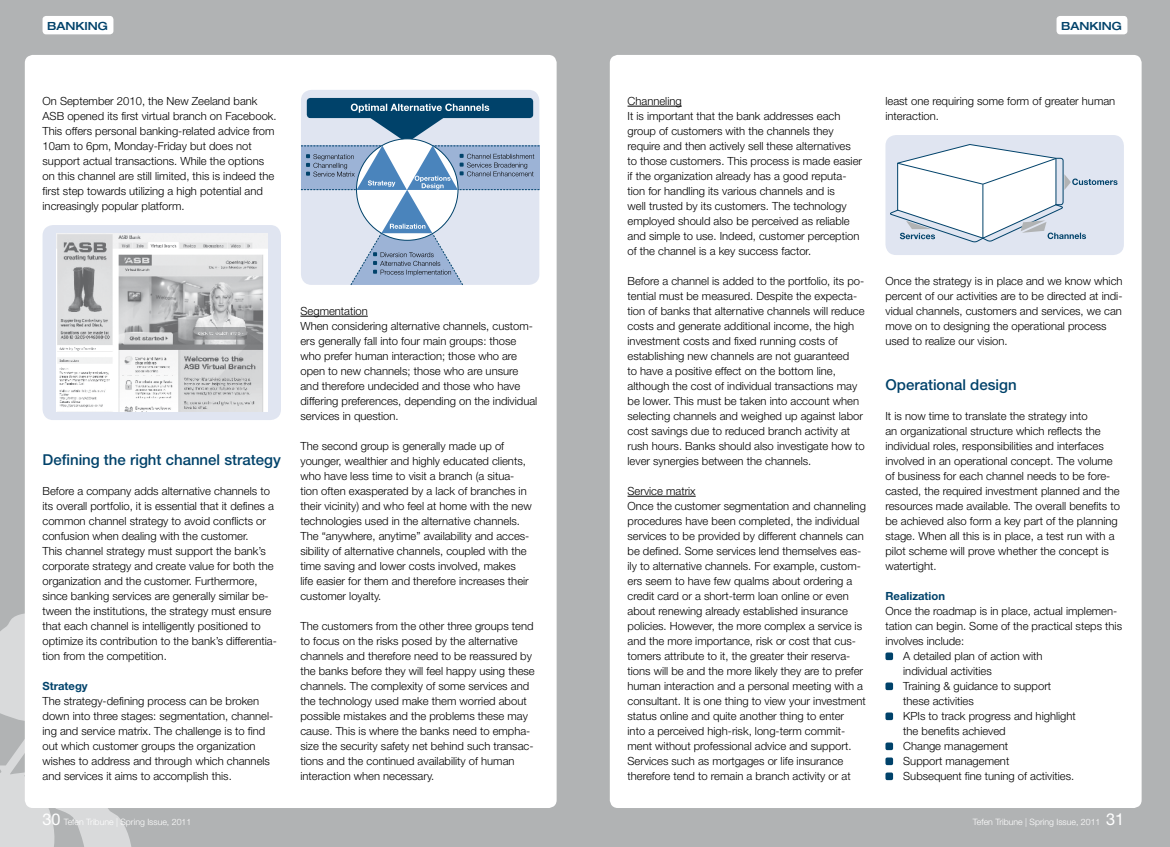
<style>
.page{position:relative;width:1170px;height:847px;background:#fff}
.page>*{position:absolute;margin:0;border:0;box-sizing:border-box;transform-origin:0 0}
.t1{font:500 15px "Helvetica Neue";color:#00426a}
.t2{font:300 11.25px/15px "Helvetica Neue";color:#000}
.t3{font:700 11.25px "Helvetica Neue LT Std";color:#00426a}
.t4{font:500 expanded 11.25px "Helvetica Neue";color:#00426a}
.t5{font:300 8.75px "Helvetica Neue";color:#fff}
.s1{font-weight:400;font-size:16.25px}
.s2{font-weight:400;font-size:16.38px}
</style>
<div class="page">
<div style="left:0;top:0;width:1169px;height:847px;background:#b1b3b4"></div>
<svg style="left:0;top:534px;width:132px;height:313px;fill:#d9dadb"></svg>
<div style="left:25px;top:55px;width:531px;height:753px;background:#fff;border-radius:8px"></div>
<div style="left:609px;top:55px;width:532px;height:753px;background:#fff;border-radius:8px"></div>
<hr style="left:300px;top:316px;width:68px;height:1px;background:#000">
<hr style="left:627px;top:106px;width:54px;height:1px;background:#000">
<hr style="left:627px;top:496px;width:68px;height:1px;background:#000">
<div style="left:885px;top:652px;width:8px;height:8px;background:#00426a;border-radius:2px"></div>
<div style="left:885px;top:682px;width:8px;height:8px;background:#00426a;border-radius:2px"></div>
<div style="left:885px;top:712px;width:8px;height:8px;background:#00426a;border-radius:2px"></div>
<div style="left:885px;top:742px;width:8px;height:8px;background:#00426a;border-radius:2px"></div>
<div style="left:885px;top:757px;width:8px;height:8px;background:#00426a;border-radius:2px"></div>
<div style="left:885px;top:772px;width:8px;height:8px;background:#00426a;border-radius:2px"></div>
<div style="left:43px;top:16px;width:70px;height:18px;background:#fff;border-radius:4px"></div>
<div style="left:1056px;top:16px;width:71px;height:18px;background:#fff;border-radius:4px"></div>
<div style="left:43px;top:225px;width:238px;height:195px;background:#e0e5f1;border-radius:11px"></div>
<img style="left:56px;top:234px;width:211px;height:178px">
<div style="left:301px;top:90px;width:238px;height:195px;background:#e0e5f1;border-radius:11px"></div>
<div style="left:307px;top:98px;width:226px;height:20px;background:#00426a;border-radius:4px"></div>
<svg style="left:301px;top:104px;width:238px;height:181px"></svg>
<div style="left:885px;top:135px;width:238px;height:120px;background:#e0e5f1;border-radius:11px"></div>
<svg style="left:890px;top:144px;width:227px;height:98px"></svg>
<p class="t4" style="left:47px;top:19px;width:63px">BANKING</p>
<p class="t4" style="left:1060px;top:19px;width:63px">BANKING</p>
<p class="t2" style="left:43px;top:93px;width:236px">On September 2010, the New Zeeland bank ASB opened its first virtual branch on Facebook.<br>This offers personal banking-related advice from 10am to 6pm, Monday-Friday but does not support actual transactions. While the options on this channel are still limited, this is indeed the first step towards utilizing a high potential and increasingly popular platform.</p>
<h1 class="t1" style="left:43px;top:451px;width:240px">Defining the right channel strategy</h1>
<p class="t2" style="left:43px;top:483px;width:236px">Before a company adds alternative channels to its overall portfolio, it is essential that it defines a common channel strategy to avoid conflicts or confusion when dealing with the customer.<br>This channel strategy must support the bank’s corporate strategy and create value for both the organization and the customer. Furthermore, since banking services are generally similar be&shy;tween the institutions, the strategy must ensure that each channel is intelligently positioned to optimize its contribution to the bank’s differentia&shy;tion from the competition.</p>
<p class="t3" style="left:43px;top:679px;width:47px">Strategy</p>
<p class="t2" style="left:43px;top:693px;width:232px">The strategy-defining process can be broken down into three stages: segmentation, channel&shy;ing and service matrix. The challenge is to find out which customer groups the organization wishes to address and through which channels and services it aims to accomplish this.</p>
<p class="t5" style="left:43px;top:817px;width:150px"><span class="s1">30</span> Tefen Tribune | Spring Issue, 2011</p>
<p class="t2" style="left:300px;top:303px;width:238px">Segmentation<br>When considering alternative channels, custom&shy;ers generally fall into four main groups: those who prefer human interaction; those who are open to new channels; those who are unsure and therefore undecided and those who have differing preferences, depending on the individual services in question.</p>
<p class="t2" style="left:300px;top:438px;width:233px">The second group is generally made up of younger, wealthier and highly educated clients, who have less time to visit a branch (a situa&shy;tion often exasperated by a lack of branches in their vicinity) and who feel at home with the new technologies used in the alternative channels.<br>The “anywhere, anytime” availability and acces&shy;sibility of alternative channels, coupled with the time saving and lower costs involved, makes<br>life easier for them and therefore increases their customer loyalty.</p>
<p class="t2" style="left:300px;top:618px;width:236px">The customers from the other three groups tend to focus on the risks posed by the alternative channels and therefore need to be reassured by the banks before they will feel happy using these channels. The complexity of some services and the technology used make them worried about possible mistakes and the problems these may cause. This is where the banks need to empha&shy;size the security safety net behind such transac&shy;tions and the continued availability of human interaction when necessary.</p>
<p class="t2" style="left:627px;top:93px;width:236px">Channeling<br>It is important that the bank addresses each group of customers with the channels they require and then actively sell these alternatives to those customers. This process is made easier if the organization already has a good reputa&shy;tion for handling its various channels and is<br>well trusted by its customers. The technology employed should also be perceived as reliable and simple to use. Indeed, customer perception of the channel is a key success factor.</p>
<p class="t2" style="left:627px;top:273px;width:239px">Before a channel is added to the portfolio, its po&shy;tential must be measured. Despite the expecta&shy;tion of banks that alternative channels will reduce costs and generate additional income, the high investment costs and fixed running costs of establishing new channels are not guaranteed<br>to have a positive effect on the bottom line, although the cost of individual transactions may be lower. This must be taken into account when selecting channels and weighed up against labor cost savings due to reduced branch activity at rush hours. Banks should also investigate how to lever synergies between the channels.</p>
<p class="t2" style="left:627px;top:483px;width:240px">Service matrix<br>Once the customer segmentation and channeling procedures have been completed, the individual services to be provided by different channels can be defined. Some services lend themselves eas&shy;ily to alternative channels. For example, custom&shy;ers seem to have few qualms about ordering a credit card or a short-term loan online or even about renewing already established insurance policies. However, the more complex a service is and the more importance, risk or cost that cus&shy;tomers attribute to it, the greater their reserva&shy;tions will be and the more likely they are to prefer human interaction and a personal meeting with a consultant. It is one thing to view your investment status online and quite another thing to enter<br>into a perceived high-risk, long-term commit&shy;ment without professional advice and support.<br>Services such as mortgages or life insurance therefore tend to remain a branch activity or at</p>
<p class="t2" style="left:885px;top:93px;width:231px">least one requiring some form of greater human interaction.</p>
<p class="t2" style="left:885px;top:273px;width:238px">Once the strategy is in place and we know which percent of our activities are to be directed at indi&shy;vidual channels, customers and services, we can move on to designing the operational process used to realize our vision.</p>
<h1 class="t1" style="left:885px;top:376px;width:133px">Operational design</h1>
<p class="t2" style="left:885px;top:408px;width:236px">It is now time to translate the strategy into<br>an organizational structure which reflects the individual roles, responsibilities and interfaces involved in an operational concept. The volume of business for each channel needs to be fore&shy;casted, the required investment planned and the resources made available. The overall benefits to be achieved also form a key part of the planning stage. When all this is in place, a test run with a pilot scheme will prove whether the concept is watertight.</p>
<p class="t3" style="left:885px;top:589px;width:61px">Realization</p>
<p class="t2" style="left:885px;top:603px;width:233px">Once the roadmap is in place, actual implemen-</p>
<p class="t2" style="left:885px;top:618px;width:238px">tation can begin. Some of the practical steps this</p>
<p class="t2" style="left:885px;top:633px;width:80px">involves include:</p>
<p class="t2" style="left:903px;top:648px;width:141px">A detailed plan of action with</p>
<p class="t2" style="left:903px;top:663px;width:90px">individual activities</p>
<p class="t2" style="left:903px;top:678px;width:149px">Training &amp; guidance to support</p>
<p class="t2" style="left:903px;top:693px;width:72px">these activities</p>
<p class="t2" style="left:903px;top:708px;width:174px">KPIs to track progress and highlight</p>
<p class="t2" style="left:903px;top:723px;width:104px">the benefits achieved</p>
<p class="t2" style="left:903px;top:738px;width:106px">Change management</p>
<p class="t2" style="left:903px;top:753px;width:108px">Support management</p>
<p class="t2" style="left:903px;top:768px;width:173px">Subsequent fine tuning of activities.</p>
<p class="t5" style="left:972px;top:817px;width:153px">Tefen Tribune | Spring Issue, 2011 <span class="s2">31</span></p>
</div>
